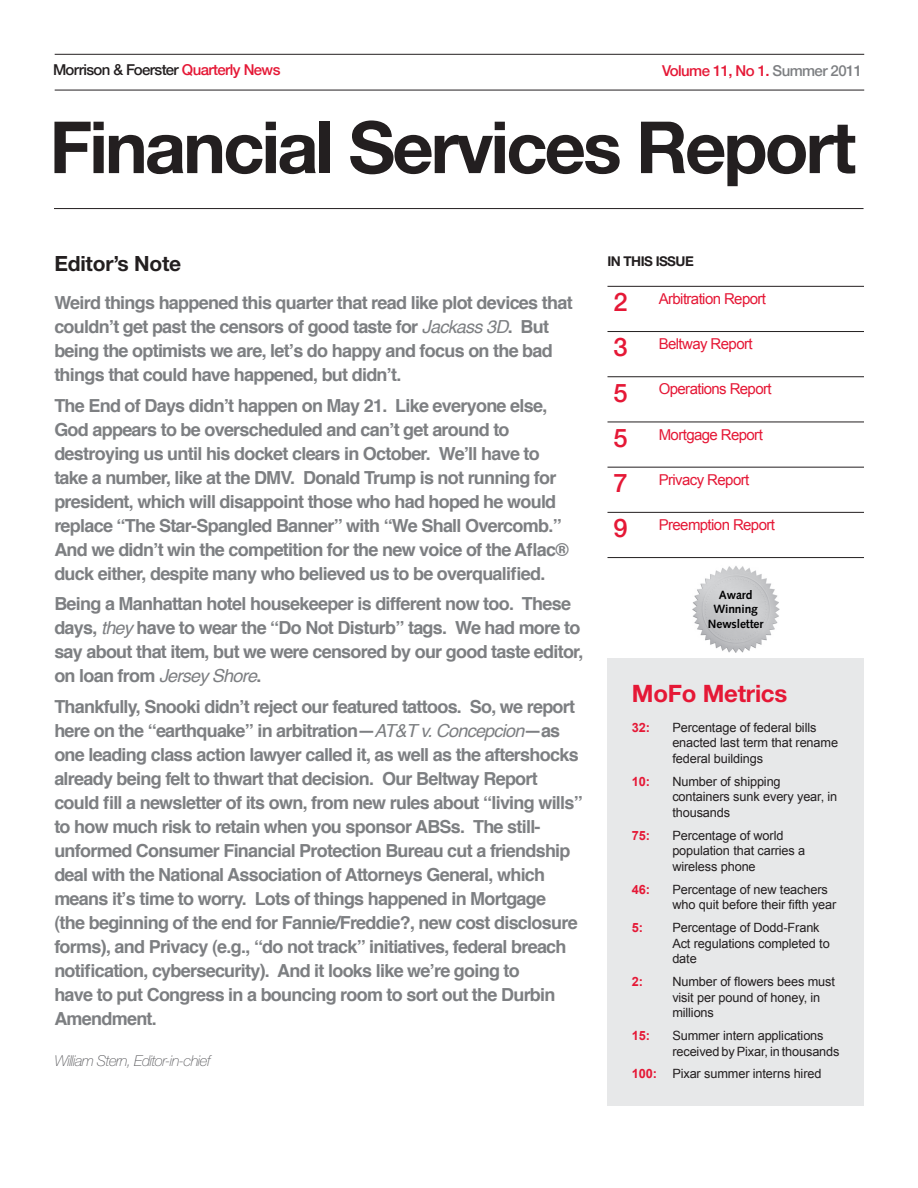
<style>
.page{position:relative;width:918px;height:1188px;background:#fff}
.page>*{position:absolute;margin:0;border:0;box-sizing:border-box;transform-origin:0 0}
.t1{font:700 72px "Helvetica Neue LT Std";letter-spacing:-.04em;color:#231f20}
.t2{font:700 24px "Helvetica Neue LT Std";letter-spacing:-.01em;color:#e51836}
.t3{font:700 21px "Helvetica Neue LT Std";letter-spacing:-.01em;color:#231f20}
.t4{font:700 18px/24px "Helvetica";letter-spacing:-.04em;color:#7d7f82}
.t5{font:15px "Arial";letter-spacing:-.04em;color:#e51836}
.t6{font:500 15px "Helvetica Neue LT";letter-spacing:-.04em;color:#231f20}
.t7{font:italic 100 15px "Helvetica Neue LT Std";letter-spacing:-.04em;color:#5f5f62}
.t8{font:500 15px "Helvetica Neue LT";letter-spacing:-.04em;color:#e51836}
.t9{font:700 13.5px "Helvetica Neue LT Std";letter-spacing:-.04em;color:#231f20}
.t10{font:12.75px/15.8px "Arial";letter-spacing:-.01em;color:#231f20}
.t11{font:700 12.75px "Arial";letter-spacing:-.01em;color:#e51836}
.t12{font:700 12px/14.4px "Syntax Com";letter-spacing:-.01em;color:#000001;text-align:center}
.s1{color:#e51836}
.s2{color:#7d7f82}
.s3{font-weight:400;font-style:italic}
.s4{font-family:"Helvetica Neue LT";font-weight:500;font-size:25.5px}
.s5{font-weight:700;color:#e51836}
</style>
<div class="page">
<hr style="left:55px;top:90px;width:809px;height:1px;background:#231f20">
<hr style="left:55px;top:54px;width:809px;height:1px;background:#231f20">
<hr style="left:608px;top:286px;width:44px;height:1px;background:#231f20">
<hr style="left:652px;top:286px;width:212px;height:1px;background:#231f20">
<hr style="left:608px;top:331px;width:44px;height:1px;background:#231f20">
<hr style="left:652px;top:331px;width:212px;height:1px;background:#231f20">
<hr style="left:608px;top:376px;width:44px;height:1px;background:#231f20">
<hr style="left:652px;top:376px;width:212px;height:1px;background:#231f20">
<hr style="left:608px;top:422px;width:44px;height:1px;background:#231f20">
<hr style="left:652px;top:422px;width:212px;height:1px;background:#231f20">
<hr style="left:608px;top:467px;width:44px;height:1px;background:#231f20">
<hr style="left:652px;top:467px;width:212px;height:1px;background:#231f20">
<hr style="left:608px;top:512px;width:44px;height:1px;background:#231f20">
<hr style="left:652px;top:512px;width:212px;height:1px;background:#231f20">
<hr style="left:608px;top:557px;width:44px;height:1px;background:#231f20">
<hr style="left:652px;top:557px;width:212px;height:1px;background:#231f20">
<div style="left:608px;top:658px;width:256px;height:448px;background:#e7e8e9"></div>
<hr style="left:54px;top:208px;width:810px;height:1px;background:#231f20">
<img style="left:692px;top:566px;width:87px;height:86px">
<p class="t6" style="left:53px;top:61px;width:229px">Morrison &amp; Foerster <span class="s1">Quarterly News</span></p>
<p class="t8" style="left:662px;top:62px;width:201px">Volume 11, No 1. <span class="s2">Summer 2011</span></p>
<h1 class="t1" style="left:50px;top:103px;width:808px">Financial Services Report</h1>
<p class="t3" style="left:54px;top:251px;width:128px">Editor’s Note</p>
<p class="t4" style="left:54px;top:291px;width:520px">Weird things happened this quarter that read like plot devices that couldn’t get past the censors of good taste for <span class="s3">Jackass 3D</span>. But being the optimists we are, let’s do happy and focus on the bad things that could have happened, but didn’t.</p>
<p class="t4" style="left:54px;top:394px;width:516px">The End of Days didn’t happen on May 21. Like everyone else, God appears to be overscheduled and can’t get around to destroying us until his docket clears in October. We’ll have to take a number, like at the DMV. Donald Trump is not running for president, which will disappoint those who had hoped he would replace “The Star-Spangled Banner” with “We Shall Overcomb.” And we didn’t win the competition for the new voice of the Aflac® duck either, despite many who believed us to be overqualified.</p>
<p class="t4" style="left:54px;top:592px;width:531px">Being a Manhattan hotel housekeeper is different now too. These days, <span class="s3">they</span> have to wear the “Do Not Disturb” tags. We had more to say about that item, but we were censored by our good taste editor, on loan from <span class="s3">Jersey Shore</span>.</p>
<p class="t4" style="left:54px;top:695px;width:530px">Thankfully, Snooki didn’t reject our featured tattoos. So, we report here on the “earthquake” in arbitration—<span class="s3">AT&amp;T v. Concepcion</span>—as one leading class action lawyer called it, as well as the aftershocks already being felt to thwart that decision. Our Beltway Report could fill a newsletter of its own, from new rules about “living wills” to how much risk to retain when you sponsor ABSs. The still&shy;unformed Consumer Financial Protection Bureau cut a friendship deal with the National Association of Attorneys General, which means it’s time to worry. Lots of things happened in Mortgage<br>(the beginning of the end for Fannie/Freddie?, new cost disclosure forms), and Privacy (e.g., “do not track” initiatives, federal breach notification, cybersecurity). And it looks like we’re going to<br>have to put Congress in a bouncing room to sort out the Durbin Amendment.</p>
<p class="t7" style="left:54px;top:1053px;width:158px">William Stern, Editor-in-chief</p>
<p class="t9" style="left:608px;top:253px;width:86px">In this issue</p>
<p class="t5" style="left:614px;top:289px;width:154px"><span class="s4">2</span> Arbitration Report</p>
<p class="t5" style="left:614px;top:334px;width:141px"><span class="s4">3</span> Beltway Report</p>
<p class="t5" style="left:614px;top:379px;width:160px"><span class="s4">5</span> Operations Report</p>
<p class="t5" style="left:614px;top:425px;width:151px"><span class="s4">5</span> Mortgage Report</p>
<p class="t5" style="left:614px;top:470px;width:137px"><span class="s4">7</span> Privacy Report</p>
<p class="t5" style="left:614px;top:515px;width:163px"><span class="s4">9</span> Preemption Report</p>
<p class="t12" style="left:708px;top:587px;width:57px">Award<br>Winning<br>Newsletter</p>
<h2 class="t2" style="left:632px;top:679px;width:157px">MoFo Metrics</h2>
<p class="t11" style="left:632px;top:719px;width:20px">32:</p>
<p class="t10" style="left:672px;top:719px;width:167px">Percentage of federal bills enacted last term that rename federal buildings</p>
<p class="t11" style="left:632px;top:773px;width:20px">10:</p>
<p class="t10" style="left:672px;top:773px;width:166px">Number of shipping containers sunk every year, in thousands</p>
<p class="t11" style="left:632px;top:827px;width:20px">75:</p>
<p class="t10" style="left:672px;top:827px;width:135px">Percentage of world population that carries a wireless phone</p>
<p class="t11" style="left:632px;top:881px;width:20px">46:</p>
<p class="t10" style="left:672px;top:881px;width:166px">Percentage of new teachers who quit before their fifth year</p>
<p class="t11" style="left:632px;top:919px;width:13px">5:</p>
<p class="t10" style="left:672px;top:920px;width:159px">Percentage of Dodd-Frank<br>Act regulations completed to date</p>
<p class="t11" style="left:632px;top:973px;width:13px">2:</p>
<p class="t10" style="left:672px;top:974px;width:164px">Number of flowers bees must visit per pound of honey, in millions</p>
<p class="t11" style="left:632px;top:1027px;width:20px">15:</p>
<p class="t10" style="left:672px;top:1028px;width:169px">Summer intern applications received by Pixar, in thousands</p>
<p class="t10" style="left:632px;top:1066px;width:191px"><span class="s5">100:</span> Pixar summer interns hired</p>
</div>
